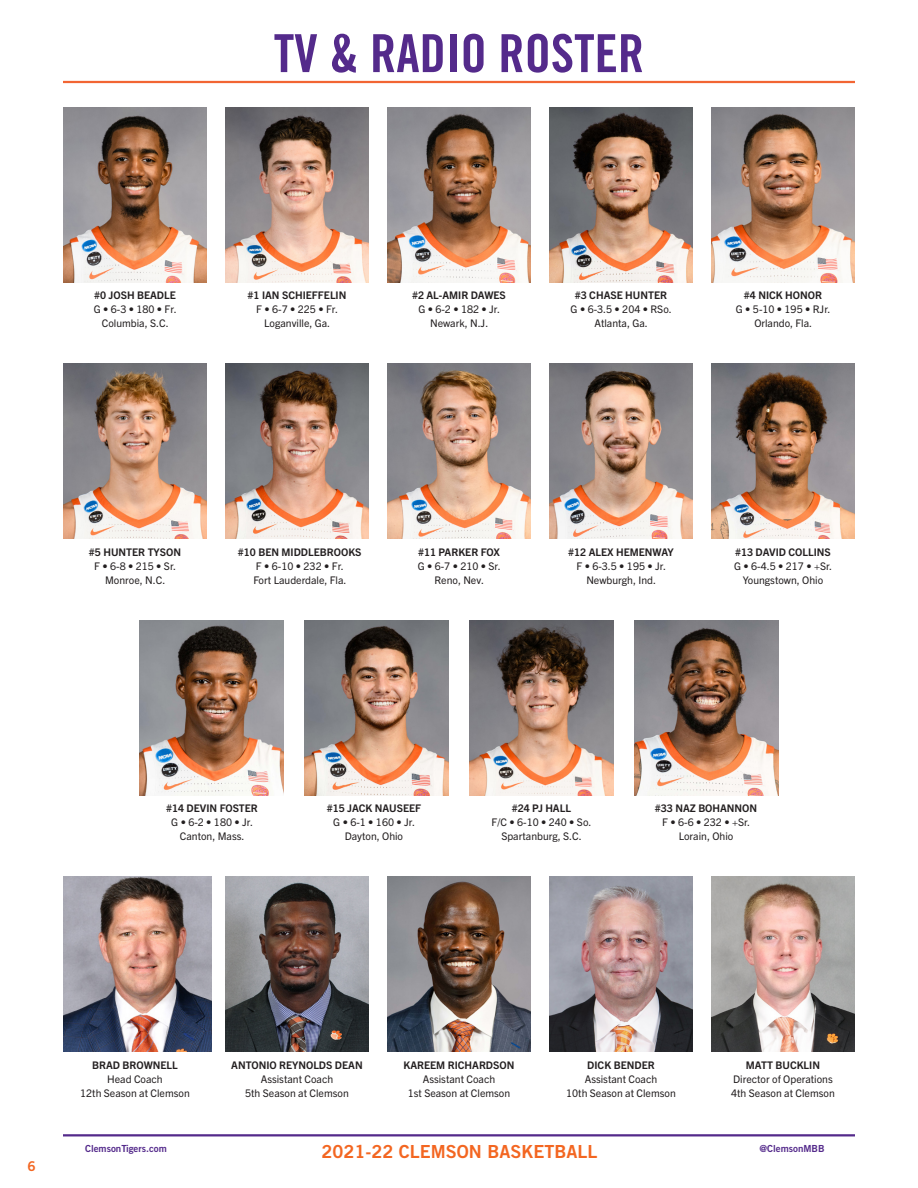
<style>
.page{position:relative;width:918px;height:1188px;background:#fff}
.page>*{position:absolute;margin:0;border:0;box-sizing:border-box;transform-origin:0 0}
.t1{font:52.5px "Trade Gothic LT Std Bd Cn 20";color:#542a8b}
.t2{font:18px "Trade Gothic LT Std Bd 2";color:#f36621}
.t3{font:13.5px "Trade Gothic LT Std Bd 2";color:#f36621}
.t4{font:10.5px "Trade Gothic Next LT Pro";color:#231f20}
.t5{font:700 10.5px "Trade Gothic Next LT Pro";color:#231f20}
.t6{font:9.75px "Trade Gothic LT Std Bd 2";color:#542a8b}
</style>
<div class="page">
<hr style="left:63px;top:1134px;width:792px;height:2px;background:#542a8b">
<hr style="left:63px;top:81px;width:792px;height:2px;background:#f26533">
<img style="left:63px;top:107px;width:144px;height:175px">
<img style="left:387px;top:107px;width:144px;height:175px">
<img style="left:225px;top:877px;width:144px;height:175px">
<img style="left:387px;top:877px;width:144px;height:175px">
<img style="left:549px;top:877px;width:144px;height:175px">
<img style="left:63px;top:877px;width:149px;height:175px">
<img style="left:225px;top:107px;width:144px;height:175px">
<img style="left:711px;top:877px;width:144px;height:175px">
<img style="left:549px;top:107px;width:144px;height:175px">
<img style="left:711px;top:107px;width:144px;height:175px">
<img style="left:63px;top:364px;width:144px;height:175px">
<img style="left:225px;top:364px;width:144px;height:175px">
<img style="left:387px;top:364px;width:144px;height:175px">
<img style="left:549px;top:364px;width:144px;height:175px">
<img style="left:711px;top:364px;width:144px;height:175px">
<img style="left:140px;top:620px;width:144px;height:175px">
<img style="left:305px;top:620px;width:144px;height:175px">
<img style="left:469px;top:620px;width:144px;height:175px">
<img style="left:634px;top:620px;width:144px;height:175px">
<p class="t1" style="left:274px;top:21px;width:372px">TV &amp; RADIO ROSTER</p>
<p class="t5" style="left:94px;top:288px;width:83px">#0 JOSH BEADLE</p>
<p class="t4" style="left:94px;top:302px;width:84px">G • 6-3 • 180 • Fr.</p>
<p class="t4" style="left:102px;top:316px;width:68px">Columbia, S.C.</p>
<p class="t5" style="left:248px;top:288px;width:100px">#1 IAN SCHIEFFELIN</p>
<p class="t4" style="left:256px;top:302px;width:83px">F • 6-7 • 225 • Fr.</p>
<p class="t4" style="left:264px;top:316px;width:68px">Loganville, Ga.</p>
<p class="t5" style="left:412px;top:288px;width:95px">#2 AL-AMIR DAWES</p>
<p class="t4" style="left:418px;top:302px;width:83px">G • 6-2 • 182 • Jr.</p>
<p class="t4" style="left:430px;top:316px;width:60px">Newark, N.J.</p>
<p class="t5" style="left:575px;top:288px;width:94px">#3 CHASE HUNTER</p>
<p class="t4" style="left:571px;top:302px;width:103px">G • 6-3.5 • 204 • RSo.</p>
<p class="t4" style="left:595px;top:316px;width:55px">Atlanta, Ga.</p>
<p class="t5" style="left:744px;top:288px;width:80px">#4 NICK HONOR</p>
<p class="t4" style="left:736px;top:302px;width:96px">G • 5-10 • 195 • RJr.</p>
<p class="t4" style="left:754px;top:316px;width:59px">Orlando, Fla.</p>
<p class="t5" style="left:89px;top:545px;width:94px">#5 HUNTER TYSON</p>
<p class="t4" style="left:94px;top:559px;width:83px">F • 6-8 • 215 • Sr.</p>
<p class="t4" style="left:105px;top:573px;width:62px">Monroe, N.C.</p>
<p class="t5" style="left:238px;top:545px;width:125px">#10 BEN MIDDLEBROOKS</p>
<p class="t4" style="left:256px;top:559px;width:89px">F • 6-10 • 232 • Fr.</p>
<p class="t4" style="left:253px;top:573px;width:95px">Fort Lauderdale, Fla.</p>
<p class="t5" style="left:418px;top:545px;width:83px">#11 PARKER FOX</p>
<p class="t4" style="left:418px;top:559px;width:85px">G • 6-7 • 210 • Sr.</p>
<p class="t4" style="left:434px;top:573px;width:51px">Reno, Nev.</p>
<p class="t5" style="left:568px;top:545px;width:107px">#12 ALEX HEMENWAY</p>
<p class="t4" style="left:576px;top:559px;width:91px">F • 6-3.5 • 195 • Jr.</p>
<p class="t4" style="left:586px;top:573px;width:71px">Newburgh, Ind.</p>
<p class="t5" style="left:735px;top:545px;width:97px">#13 DAVID COLLINS</p>
<p class="t4" style="left:734px;top:559px;width:100px">G • 6-4.5 • 217 • +Sr.</p>
<p class="t4" style="left:743px;top:573px;width:82px">Youngstown, Ohio</p>
<p class="t5" style="left:166px;top:801px;width:93px">#14 DEVIN FOSTER</p>
<p class="t4" style="left:171px;top:815px;width:83px">G • 6-2 • 180 • Jr.</p>
<p class="t4" style="left:180px;top:829px;width:66px">Canton, Mass.</p>
<p class="t5" style="left:327px;top:801px;width:96px">#15 JACK NAUSEEF</p>
<p class="t4" style="left:333px;top:815px;width:83px">G • 6-1 • 160 • Jr.</p>
<p class="t4" style="left:345px;top:829px;width:60px">Dayton, Ohio</p>
<p class="t5" style="left:512px;top:801px;width:61px">#24 PJ HALL</p>
<p class="t4" style="left:492px;top:815px;width:101px">F/C • 6-10 • 240 • So.</p>
<p class="t4" style="left:501px;top:829px;width:82px">Spartanburg, S.C.</p>
<p class="t5" style="left:655px;top:801px;width:104px">#33 NAZ BOHANNON</p>
<p class="t4" style="left:662px;top:815px;width:89px">F • 6-6 • 232 • +Sr.</p>
<p class="t4" style="left:679px;top:829px;width:56px">Lorain, Ohio</p>
<p class="t3" style="left:27px;top:1158px;width:10px">6</p>
<p class="t5" style="left:92px;top:1058px;width:87px">BRAD BROWNELL</p>
<p class="t4" style="left:107px;top:1072px;width:57px">Head Coach</p>
<p class="t4" style="left:80px;top:1086px;width:111px">12th Season at Clemson</p>
<p class="t5" style="left:231px;top:1058px;width:133px">ANTONIO REYNOLDS DEAN</p>
<p class="t4" style="left:261px;top:1072px;width:74px">Assistant Coach</p>
<p class="t4" style="left:245px;top:1086px;width:105px">5th Season at Clemson</p>
<p class="t5" style="left:404px;top:1058px;width:112px">KAREEM RICHARDSON</p>
<p class="t4" style="left:423px;top:1072px;width:74px">Assistant Coach</p>
<p class="t4" style="left:408px;top:1086px;width:104px">1st Season at Clemson</p>
<p class="t5" style="left:587px;top:1058px;width:69px">DICK BENDER</p>
<p class="t4" style="left:585px;top:1072px;width:74px">Assistant Coach</p>
<p class="t4" style="left:566px;top:1086px;width:111px">10th Season at Clemson</p>
<p class="t5" style="left:746px;top:1058px;width:76px">MATT BUCKLIN</p>
<p class="t4" style="left:733px;top:1072px;width:101px">Director of Operations</p>
<p class="t4" style="left:731px;top:1086px;width:105px">4th Season at Clemson</p>
<h2 class="t2" style="left:321px;top:1140px;width:277px">2021-22 CLEMSON BASKETBALL</h2>
<p class="t6" style="left:85px;top:1142px;width:83px">ClemsonTigers.com</p>
<p class="t6" style="left:759px;top:1142px;width:67px">@ClemsonMBB</p>
</div>
